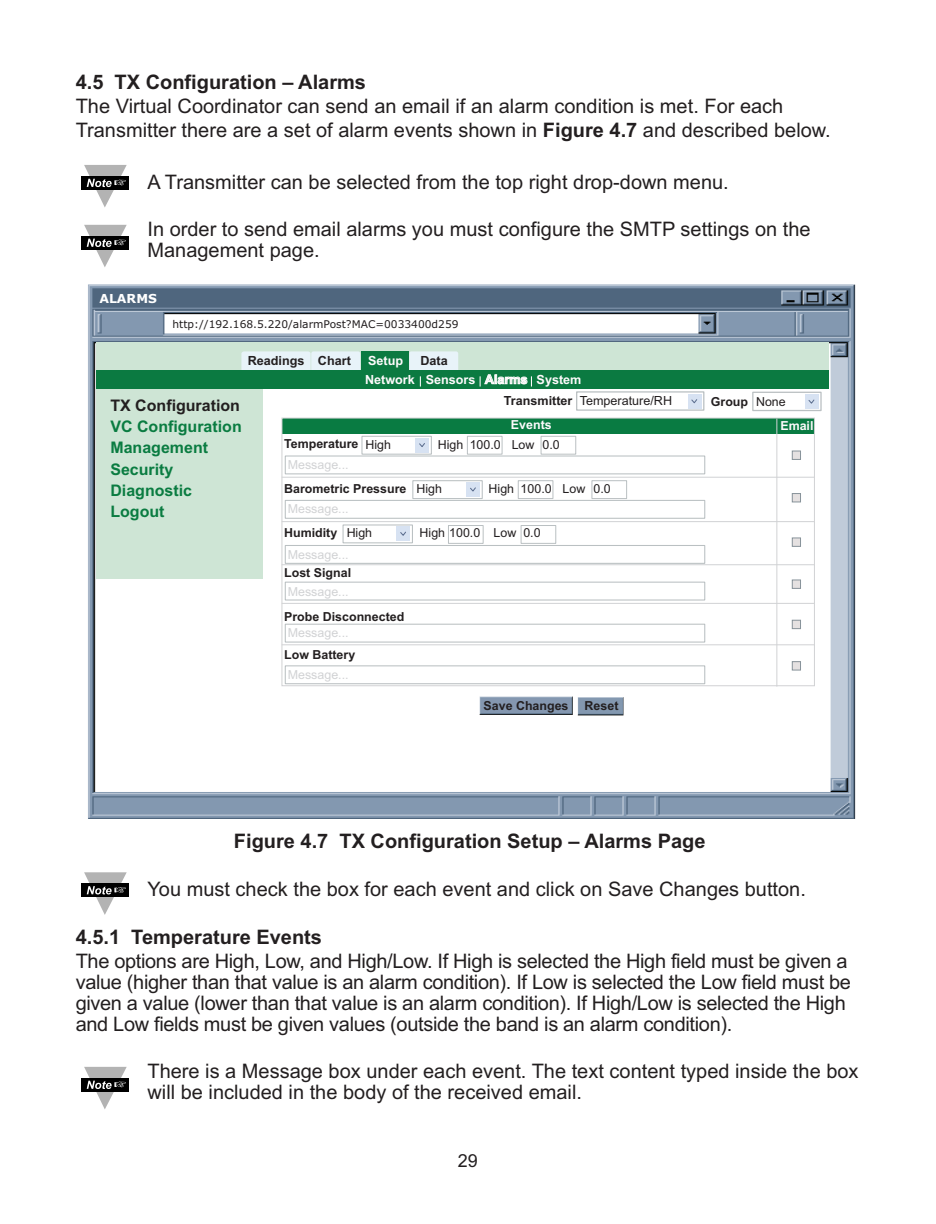
<style>
.page{position:relative;width:936px;height:1224px;background:#fff}
.page>*{position:absolute;margin:0;border:0;box-sizing:border-box;transform-origin:0 0}
.t1{font:20px/21px "Arial";color:#231f20}
.t2{font:700 20px "Arial";color:#231f20}
.t3{font:18px "Arial";color:#231f20}
.t4{font:700 16px/21px "Arial";color:#0a7c41}
.t5{font:700 16px "Arial";color:#231f20}
.t6{font:700 12.6px/19px "Arial";color:#fefbfc}
.t7{font:12.6px "Arial";color:#231f20}
.t8{font:700 12.6px "Arial";color:#231f20}
.t9{font:700 12.4px "Arial";color:#231f20}
.t10{font:12.4px "Arial";color:#d1d2d4}
.t11{font:12.4px "Arial";color:#231f20}
.t12{font:700 12.4px "Arial";color:#fefbfc}
.t13{font:700 12.4px "Verdana";color:#fff}
.t14{font:10.6px "Verdana";color:#231f20}
.s1{font-weight:700}
.s2{font-weight:400}
</style>
<div class="page">
<div style="left:82px;top:176px;width:47px;height:14px;background:#000"></div>
<svg style="left:84px;top:165px;width:43px;height:43px"></svg>
<div style="left:82px;top:236px;width:47px;height:13px;background:#000"></div>
<svg style="left:84px;top:225px;width:43px;height:42px"></svg>
<div style="left:82px;top:884px;width:47px;height:13px;background:#000"></div>
<svg style="left:84px;top:872px;width:43px;height:43px"></svg>
<div style="left:82px;top:1078px;width:47px;height:13px;background:#000"></div>
<svg style="left:84px;top:1067px;width:43px;height:42px"></svg>
<img style="left:88px;top:285px;width:767px;height:534px">
<img style="left:576px;top:694px;width:50px;height:26px">
<img style="left:478px;top:695px;width:96px;height:23px">
<div style="left:96px;top:343px;width:733px;height:41px;background:#cee5d5"></div>
<svg style="left:241px;top:351px;width:70px;height:19px"></svg>
<div style="left:311px;top:351px;width:49px;height:30px;background:#e8f3f9;border-radius:2px"></div>
<div style="left:409px;top:351px;width:49px;height:30px;background:#e8f3f9;border-radius:2px"></div>
<div style="left:96px;top:382px;width:166px;height:197px;background:#cee5d5"></div>
<div style="left:96px;top:370px;width:733px;height:19px;background:#0b7a41"></div>
<div style="left:361px;top:351px;width:48px;height:20px;background:#0b7a41"></div>
<div style="left:282px;top:418px;width:532px;height:15px;background:#097b42"></div>
<div style="left:792px;top:451px;width:9px;height:8px;background:#e5e1e1"></div>
<div style="left:792px;top:451px;width:9px;height:9px;border:1px solid #88939a"></div>
<div style="left:792px;top:494px;width:9px;height:8px;background:#e5e1e1"></div>
<div style="left:792px;top:493px;width:9px;height:9px;border:1px solid #88939a"></div>
<div style="left:792px;top:538px;width:9px;height:8px;background:#e5e1e1"></div>
<div style="left:792px;top:538px;width:9px;height:8px;border:1px solid #88939a"></div>
<div style="left:792px;top:580px;width:9px;height:8px;background:#e5e1e1"></div>
<div style="left:792px;top:580px;width:9px;height:8px;border:1px solid #88939a"></div>
<div style="left:792px;top:620px;width:9px;height:9px;background:#e5e1e1"></div>
<div style="left:792px;top:620px;width:9px;height:9px;border:1px solid #88939a"></div>
<div style="left:792px;top:662px;width:9px;height:8px;background:#e5e1e1"></div>
<div style="left:792px;top:662px;width:9px;height:8px;border:1px solid #88939a"></div>
<img style="left:289px;top:460px;width:59px;height:12px">
<img style="left:289px;top:550px;width:59px;height:11px">
<img style="left:289px;top:587px;width:59px;height:12px">
<img style="left:289px;top:628px;width:59px;height:12px">
<img style="left:289px;top:670px;width:59px;height:12px">
<div style="left:361px;top:436px;width:71px;height:19px;border:1px solid #bac0c2"></div>
<div style="left:467px;top:436px;width:35px;height:19px;border:1px solid #bac0c2"></div>
<div style="left:541px;top:436px;width:35px;height:19px;border:1px solid #bac0c2"></div>
<div style="left:448px;top:525px;width:36px;height:19px;border:1px solid #bac0c2"></div>
<div style="left:521px;top:525px;width:35px;height:19px;border:1px solid #bac0c2"></div>
<div style="left:285px;top:455px;width:420px;height:19px;border:1px solid #bac0c2"></div>
<div style="left:285px;top:545px;width:420px;height:19px;border:1px solid #bac0c2"></div>
<div style="left:285px;top:582px;width:420px;height:19px;border:1px solid #bac0c2"></div>
<div style="left:285px;top:624px;width:420px;height:19px;border:1px solid #bac0c2"></div>
<div style="left:285px;top:665px;width:420px;height:19px;border:1px solid #bac0c2"></div>
<div style="left:416px;top:438px;width:13px;height:14px;background:#d7e2f2"></div>
<svg style="left:419px;top:443px;width:6px;height:4px"></svg>
<img style="left:289px;top:504px;width:59px;height:12px">
<div style="left:412px;top:480px;width:71px;height:19px;border:1px solid #bac0c2"></div>
<div style="left:518px;top:480px;width:35px;height:19px;border:1px solid #bac0c2"></div>
<div style="left:592px;top:480px;width:35px;height:19px;border:1px solid #bac0c2"></div>
<div style="left:285px;top:500px;width:420px;height:19px;border:1px solid #bac0c2"></div>
<div style="left:467px;top:482px;width:13px;height:15px;background:#d7e2f2"></div>
<svg style="left:470px;top:487px;width:6px;height:5px"></svg>
<div style="left:343px;top:524px;width:70px;height:19px;border:1px solid #bac0c2"></div>
<div style="left:397px;top:527px;width:13px;height:14px;background:#d7e2f2"></div>
<svg style="left:400px;top:531px;width:6px;height:5px"></svg>
<div style="left:282px;top:418px;width:533px;height:268px;border:1px solid #d1d2d4"></div>
<hr style="left:282px;top:477px;width:532px;height:1px;background:#d1d2d4">
<hr style="left:282px;top:521px;width:532px;height:1px;background:#d1d2d4">
<hr style="left:282px;top:564px;width:532px;height:1px;background:#d1d2d4">
<hr style="left:282px;top:603px;width:532px;height:1px;background:#d1d2d4">
<hr style="left:282px;top:644px;width:532px;height:1px;background:#d1d2d4">
<hr style="left:777px;top:419px;width:1px;height:268px;background:#d1d2d4">
<svg style="left:480px;top:374px;width:52px;height:13px"></svg>
<div style="left:752px;top:392px;width:70px;height:19px;border:1px solid #bac0c2"></div>
<div style="left:805px;top:394px;width:13px;height:15px;background:#d7e2f2"></div>
<svg style="left:808px;top:399px;width:7px;height:5px"></svg>
<div style="left:576px;top:391px;width:128px;height:20px;border:1px solid #bac0c2"></div>
<div style="left:688px;top:394px;width:13px;height:14px;background:#d7e2f2"></div>
<svg style="left:691px;top:399px;width:7px;height:5px"></svg>
<p class="t2" style="left:76px;top:74px;width:292px">4.5 TX Configuration – Alarms</p>
<p class="t1" style="left:76px;top:96px;width:757px;line-height:24px">The Virtual Coordinator can send an email if an alarm condition is met. For each<br>Transmitter there are a set of alarm events shown in <span class="s1">Figure 4.7</span> and described below.</p>
<p class="t1" style="left:147px;top:173px;width:583px">A Transmitter can be selected from the top right drop-down menu.</p>
<p class="t1" style="left:147px;top:221px;width:665px">In order to send email alarms you must configure the SMTP settings on the<br>Management page.</p>
<p class="t13" style="left:99px;top:290px;width:59px">ALARMS</p>
<p class="t14" style="left:172px;top:317px;width:288px">http://192.168.5.220/alarmPost?MAC=0033400d259</p>
<p class="t8" style="left:248px;top:356px;width:105px">Readings Chart</p>
<p class="t6" style="left:365px;top:352px;width:218px">Setup<br>Network Sensors Alarms System</p>
<p class="t8" style="left:420px;top:356px;width:29px">Data</p>
<p class="t5" style="left:110px;top:400px;width:131px">TX Configuration</p>
<p class="t4" style="left:110px;top:418px;width:133px">VC Configuration<br>Management<br>Security<br>Diagnostic<br>Logout</p>
<p class="t9" style="left:284px;top:440px;width:76px">Temperature</p>
<p class="t9" style="left:284px;top:484px;width:124px">Barometric Pressure</p>
<p class="t9" style="left:284px;top:528px;width:55px">Humidity</p>
<p class="t9" style="left:284px;top:568px;width:69px">Lost Signal</p>
<p class="t9" style="left:284px;top:612px;width:122px">Probe Disconnected</p>
<p class="t9" style="left:284px;top:650px;width:73px">Low Battery</p>
<p class="t11" style="left:366px;top:440px;width:27px">High</p>
<p class="t10" style="left:288px;top:460px;width:62px">Message...</p>
<p class="t10" style="left:288px;top:504px;width:62px">Message...</p>
<p class="t11" style="left:347px;top:528px;width:27px">High</p>
<p class="t10" style="left:288px;top:550px;width:62px">Message...</p>
<p class="t10" style="left:288px;top:587px;width:62px">Message...</p>
<p class="t10" style="left:288px;top:628px;width:62px">Message...</p>
<p class="t10" style="left:288px;top:670px;width:62px">Message...</p>
<p class="t7" style="left:504px;top:396px;width:170px"><span class="s1">Transmitter</span> Temperature/RH</p>
<p class="t9" style="left:711px;top:397px;width:76px">Group <span class="s2">None</span></p>
<p class="t12" style="left:511px;top:420px;width:42px">Events</p>
<p class="t12" style="left:780px;top:421px;width:35px">Email</p>
<p class="t11" style="left:438px;top:440px;width:65px">High 100.0</p>
<p class="t11" style="left:543px;top:440px;width:19px">0.0</p>
<p class="t11" style="left:512px;top:440px;width:24px">Low</p>
<p class="t11" style="left:416px;top:484px;width:27px">High</p>
<p class="t11" style="left:489px;top:484px;width:65px">High 100.0</p>
<p class="t11" style="left:593px;top:484px;width:19px">0.0</p>
<p class="t11" style="left:563px;top:484px;width:24px">Low</p>
<p class="t11" style="left:420px;top:528px;width:62px">High 100.0</p>
<p class="t11" style="left:523px;top:528px;width:19px">0.0</p>
<p class="t11" style="left:494px;top:528px;width:24px">Low</p>
<p class="t9" style="left:484px;top:701px;width:86px">Save Changes</p>
<p class="t9" style="left:585px;top:701px;width:35px">Reset</p>
<p class="t2" style="left:234px;top:834px;width:473px">Figure 4.7 TX Configuration Setup – Alarms Page</p>
<p class="t1" style="left:147px;top:880px;width:660px">You must check the box for each event and click on Save Changes button.</p>
<p class="t2" style="left:76px;top:929px;width:248px">4.5.1 Temperature Events</p>
<p class="t1" style="left:76px;top:952px;width:777px">The options are High, Low, and High/Low. If High is selected the High field must be given a value (higher than that value is an alarm condition). If Low is selected the Low field must be given a value (lower than that value is an alarm condition). If High/Low is selected the High and Low fields must be given values (outside the band is an alarm condition).</p>
<p class="t1" style="left:147px;top:1063px;width:713px">There is a Message box under each event. The text content typed inside the box will be included in the body of the received email.</p>
<p class="t3" style="left:458px;top:1154px;width:22px">29</p>
</div>
